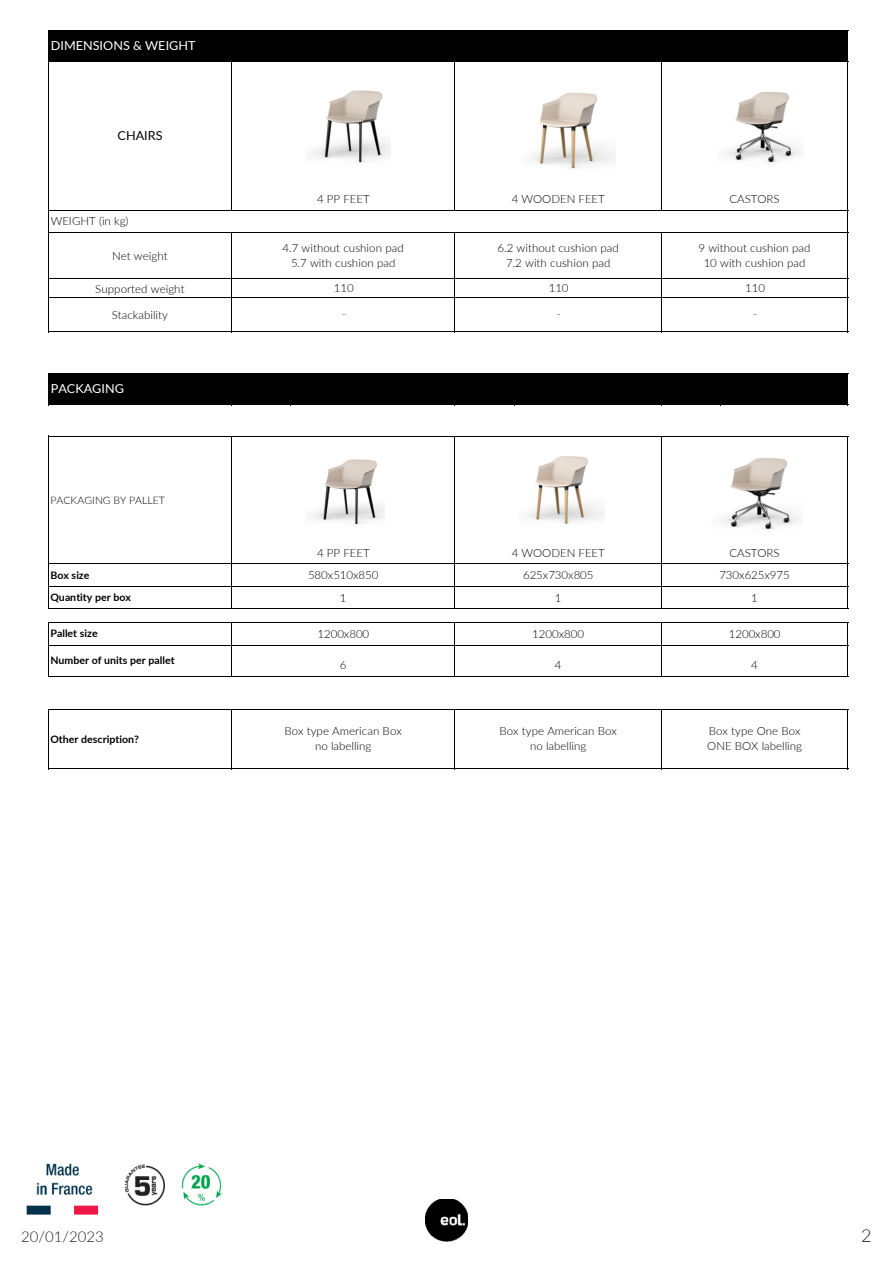
<style>
.page{position:relative;width:893px;height:1263px;background:#fff}
.page>*{position:absolute;margin:0;border:0;box-sizing:border-box;transform-origin:0 0}
.t1{font:300 18px "Lato";color:#231f20}
.t2{font:300 15px "Lato";color:#231f20}
.t3{font:12.3px "Lato";color:#fff}
.t4{font:12.3px "Lato";color:#000}
.t5{font:300 11.25px/14.7px "Lato";color:#000;text-align:center}
.t6{font:700 10.35px/22.5px "Lato";color:#000}
.t7{font:300 10.35px "Lato";color:#000}
</style>
<div class="page">
<img style="left:425px;top:1199px;width:43px;height:43px">
<div style="left:49px;top:31px;width:799px;height:31px;background:#000"></div>
<div style="left:49px;top:373px;width:799px;height:32px;background:#000"></div>
<hr style="left:231px;top:31px;width:1px;height:180px;background:#000">
<hr style="left:454px;top:31px;width:1px;height:180px;background:#000">
<hr style="left:661px;top:31px;width:1px;height:180px;background:#000">
<hr style="left:48px;top:30px;width:1px;height:302px;background:#000">
<hr style="left:231px;top:233px;width:1px;height:99px;background:#000">
<hr style="left:454px;top:233px;width:1px;height:99px;background:#000">
<hr style="left:661px;top:233px;width:1px;height:99px;background:#000">
<hr style="left:847px;top:31px;width:1px;height:301px;background:#000">
<hr style="left:48px;top:373px;width:1px;height:32px;background:#000">
<hr style="left:48px;top:436px;width:1px;height:173px;background:#000">
<hr style="left:231px;top:436px;width:1px;height:173px;background:#000">
<hr style="left:454px;top:436px;width:1px;height:173px;background:#000">
<hr style="left:661px;top:436px;width:1px;height:173px;background:#000">
<hr style="left:847px;top:436px;width:1px;height:173px;background:#000">
<hr style="left:48px;top:622px;width:1px;height:55px;background:#000">
<hr style="left:231px;top:623px;width:1px;height:54px;background:#000">
<hr style="left:454px;top:623px;width:1px;height:54px;background:#000">
<hr style="left:661px;top:623px;width:1px;height:54px;background:#000">
<hr style="left:847px;top:623px;width:1px;height:54px;background:#000">
<hr style="left:48px;top:709px;width:1px;height:60px;background:#000">
<hr style="left:231px;top:710px;width:1px;height:59px;background:#000">
<hr style="left:454px;top:710px;width:1px;height:59px;background:#000">
<hr style="left:661px;top:710px;width:1px;height:59px;background:#000">
<hr style="left:847px;top:710px;width:1px;height:59px;background:#000">
<hr style="left:49px;top:30px;width:799px;height:1px;background:#000">
<hr style="left:49px;top:210px;width:799px;height:1px;background:#000">
<hr style="left:49px;top:232px;width:799px;height:1px;background:#000">
<hr style="left:49px;top:278px;width:799px;height:1px;background:#000">
<hr style="left:49px;top:297px;width:799px;height:1px;background:#000">
<hr style="left:49px;top:331px;width:799px;height:1px;background:#000">
<hr style="left:49px;top:436px;width:799px;height:1px;background:#000">
<hr style="left:49px;top:563px;width:799px;height:1px;background:#000">
<hr style="left:49px;top:586px;width:799px;height:1px;background:#000">
<hr style="left:49px;top:608px;width:799px;height:1px;background:#000">
<hr style="left:49px;top:622px;width:799px;height:1px;background:#000">
<hr style="left:49px;top:645px;width:799px;height:1px;background:#000">
<hr style="left:49px;top:676px;width:799px;height:1px;background:#000">
<hr style="left:49px;top:709px;width:799px;height:1px;background:#000">
<hr style="left:49px;top:768px;width:799px;height:1px;background:#000">
<img style="left:312px;top:459px;width:72px;height:66px">
<img style="left:529px;top:456px;width:76px;height:68px">
<img style="left:721px;top:458px;width:79px;height:72px">
<img style="left:532px;top:92px;width:83px;height:77px">
<img style="left:312px;top:90px;width:78px;height:73px">
<img style="left:726px;top:92px;width:75px;height:71px">
<img style="left:26px;top:1163px;width:196px;height:52px">
<p class="t3" style="left:51px;top:37px;width:146px">DIMENSIONS &amp; WEIGHT</p>
<p class="t4" style="left:118px;top:127px;width:47px">CHAIRS</p>
<p class="t5" style="left:51px;top:213px;width:79px">WEIGHT (in kg)</p>
<p class="t5" style="left:112px;top:248px;width:57px">Net weight</p>
<p class="t5" style="left:95px;top:281px;width:91px">Supported weight</p>
<p class="t5" style="left:112px;top:307px;width:58px">Stackability</p>
<p class="t3" style="left:51px;top:380px;width:75px">PACKAGING</p>
<p class="t7" style="left:50px;top:493px;width:116px">PACKAGING BY PALLET</p>
<p class="t6" style="left:50px;top:563px;width:82px">Box size<br>Quantity per box</p>
<p class="t6" style="left:50px;top:622px;width:49px">Pallet size</p>
<p class="t6" style="left:50px;top:649px;width:126px">Number of units per pallet</p>
<p class="t5" style="left:317px;top:191px;width:54px">4 PP FEET</p>
<p class="t5" style="left:512px;top:191px;width:95px">4 WOODEN FEET</p>
<p class="t5" style="left:729px;top:191px;width:52px">CASTORS</p>
<p class="t5" style="left:282px;top:240px;width:123px">4.7 without cushion pad<br>5.7 with cushion pad</p>
<p class="t5" style="left:498px;top:240px;width:123px">6.2 without cushion pad<br>7.2 with cushion pad</p>
<p class="t5" style="left:699px;top:240px;width:113px">9 without cushion pad<br>10 with cushion pad</p>
<p class="t5" style="left:334px;top:280px;width:21px">110</p>
<p class="t5" style="left:549px;top:280px;width:21px">110</p>
<p class="t5" style="left:745px;top:280px;width:21px">110</p>
<p class="t5" style="left:342px;top:306px;width:6px">-</p>
<p class="t5" style="left:556px;top:306px;width:6px">-</p>
<p class="t5" style="left:753px;top:306px;width:6px">-</p>
<p class="t5" style="left:317px;top:545px;width:54px">4 PP FEET</p>
<p class="t5" style="left:512px;top:545px;width:95px">4 WOODEN FEET</p>
<p class="t5" style="left:729px;top:545px;width:52px">CASTORS</p>
<p class="t5" style="left:308px;top:563px;width:72px;line-height:22.5px">580x510x850<br>1</p>
<p class="t5" style="left:317px;top:626px;width:53px">1200x800</p>
<p class="t5" style="left:340px;top:657px;width:8px">6</p>
<p class="t5" style="left:523px;top:563px;width:72px;line-height:22.5px">625x730x805<br>1</p>
<p class="t5" style="left:532px;top:626px;width:53px">1200x800</p>
<p class="t5" style="left:555px;top:657px;width:8px">4</p>
<p class="t5" style="left:719px;top:567px;width:72px">730x625x975</p>
<p class="t5" style="left:751px;top:590px;width:8px">1</p>
<p class="t5" style="left:729px;top:626px;width:53px">1200x800</p>
<p class="t5" style="left:751px;top:657px;width:8px">4</p>
<p class="t6" style="left:50px;top:727px;width:90px">Other description?</p>
<p class="t5" style="left:284px;top:723px;width:119px">Box type American Box no labelling</p>
<p class="t5" style="left:499px;top:723px;width:119px">Box type American Box no labelling</p>
<p class="t5" style="left:707px;top:723px;width:96px;text-align:left">Box type One Box<br>ONE BOX labelling</p>
<h2 class="t2" style="left:21px;top:1226px;width:84px">20/01/2023</h2>
<h1 class="t1" style="left:861px;top:1223px;width:12px">2</h1>
</div>
